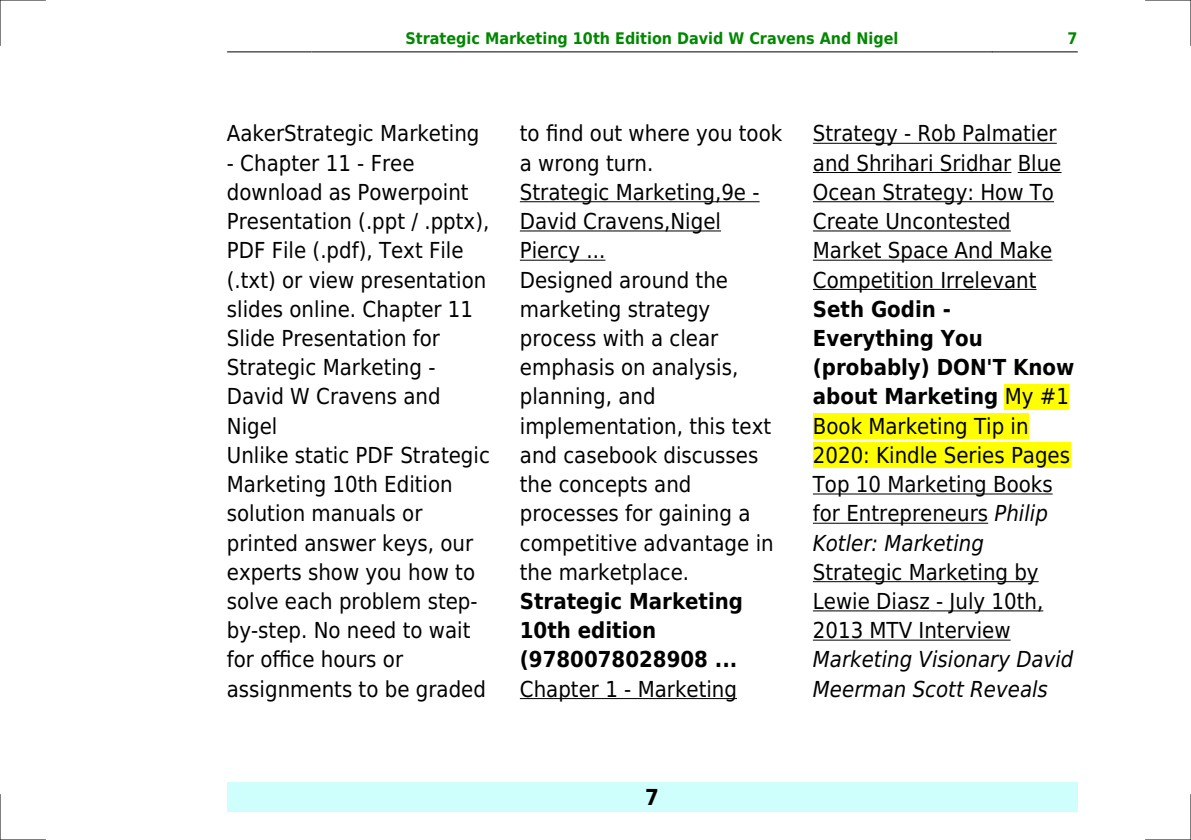
<style>
.page{position:relative;width:1191px;height:840px;background:#fff}
.page>*{position:absolute;margin:0;border:0;box-sizing:border-box;transform-origin:0 0}
.t1{font:22px/29.2px "DejaVu Sans Condensed";color:#000}
.t2{font:700 22px/29.2px "DejaVu Sans Condensed";color:#000}
.t3{font:italic 22px/29.2px "DejaVu Sans Condensed";color:#000}
.t4{font:700 16px "DejaVu Sans Condensed";color:#080}
.s1{font-weight:700}
.s2{font-style:italic}
</style>
<div class="page">
<hr style="left:227px;top:51px;width:85px;height:1px;background:#000">
<hr style="left:312px;top:51px;width:680px;height:1px;background:#000">
<hr style="left:992px;top:51px;width:85px;height:1px;background:#000">
<div style="left:227px;top:782px;width:850px;height:29px;background:#cffffc"></div>
<hr style="left:520px;top:201px;width:239px;height:1px;background:#000">
<hr style="left:520px;top:230px;width:201px;height:1px;background:#000">
<hr style="left:520px;top:259px;width:85px;height:1px;background:#000">
<hr style="left:520px;top:697px;width:217px;height:1px;background:#000">
<hr style="left:813px;top:143px;width:243px;height:1px;background:#000">
<hr style="left:813px;top:172px;width:198px;height:1px;background:#000">
<hr style="left:1017px;top:172px;width:44px;height:1px;background:#000">
<hr style="left:813px;top:201px;width:241px;height:1px;background:#000">
<hr style="left:813px;top:230px;width:197px;height:1px;background:#000">
<hr style="left:813px;top:259px;width:239px;height:1px;background:#000">
<hr style="left:813px;top:289px;width:223px;height:1px;background:#000">
<div style="left:1004px;top:384px;width:65px;height:25px;background:#ff0"></div>
<div style="left:813px;top:413px;width:215px;height:25px;background:#ff0"></div>
<div style="left:813px;top:442px;width:257px;height:26px;background:#ff0"></div>
<hr style="left:813px;top:493px;width:239px;height:1px;background:#000">
<hr style="left:813px;top:522px;width:175px;height:1px;background:#000">
<hr style="left:813px;top:581px;width:225px;height:1px;background:#000">
<hr style="left:813px;top:610px;width:230px;height:1px;background:#000">
<hr style="left:813px;top:639px;width:197px;height:1px;background:#000">
<hr style="left:0;top:0;width:45px;height:1px;background:#000">
<hr style="left:1145px;top:0;width:46px;height:1px;background:#000">
<hr style="left:0;top:839px;width:45px;height:1px;background:#000">
<hr style="left:1145px;top:839px;width:46px;height:1px;background:#000">
<hr style="left:0;top:0;width:1px;height:45px;background:#000">
<hr style="left:0;top:794px;width:1px;height:45px;background:#000">
<hr style="left:1190px;top:0;width:1px;height:45px;background:#000">
<hr style="left:1190px;top:794px;width:1px;height:45px;background:#000">
<p class="t4" style="left:405px;top:29px;width:494px">Strategic Marketing 10th Edition David W Cravens And Nigel</p>
<p class="t4" style="left:1067px;top:29px;width:12px">7</p>
<p class="t1" style="left:227px;top:119px;width:254px">AakerStrategic Marketing</p>
<p class="t1" style="left:227px;top:148px;width:264px">- Chapter 11 - Free download as Powerpoint<br>Presentation (.ppt / .pptx),<br>PDF File (.pdf), Text File (.txt) or view presentation slides online. Chapter 11<br>Slide Presentation for<br>Strategic Marketing -<br>David W Cravens and<br>Nigel<br>Unlike static PDF Strategic<br>Marketing 10th Edition solution manuals or printed answer keys, our experts show you how to solve each problem step&shy;by-step. No need to wait for office hours or assignments to be graded</p>
<p class="t1" style="left:520px;top:119px;width:264px">to find out where you took a wrong turn.<br>Strategic Marketing,9e -<br>David Cravens,Nigel<br>Piercy ...<br>Designed around the marketing strategy process with a clear emphasis on analysis, planning, and implementation, this text and casebook discusses the concepts and processes for gaining a competitive advantage in the marketplace.</p>
<p class="t2" style="left:520px;top:586px;width:225px">Strategic Marketing<br>10th edition (9780078028908 ...</p>
<p class="t1" style="left:520px;top:674px;width:219px">Chapter 1 - Marketing</p>
<p class="t1" style="left:813px;top:119px;width:250px">Strategy - Rob Palmatier and Shrihari Sridhar Blue<br>Ocean Strategy: How To<br>Create Uncontested<br>Market Space And Make<br>Competition Irrelevant</p>
<p class="t1" style="left:813px;top:294px;width:263px"><span class="s1">Seth Godin -<br>Everything You (probably) DON'T Know about Marketing</span> My #1<br>Book Marketing Tip in<br>2020: Kindle Series Pages<br>Top 10 Marketing Books for Entrepreneurs <span class="s2">Philip<br>Kotler: Marketing</span></p>
<p class="t1" style="left:813px;top:557px;width:232px">Strategic Marketing by<br>Lewie Diasz - July 10th,<br>2013 MTV Interview</p>
<p class="t3" style="left:813px;top:645px;width:262px">Marketing Visionary David<br>Meerman Scott Reveals</p>
<p class="t2" style="left:645px;top:782px;width:15px">7</p>
</div>
